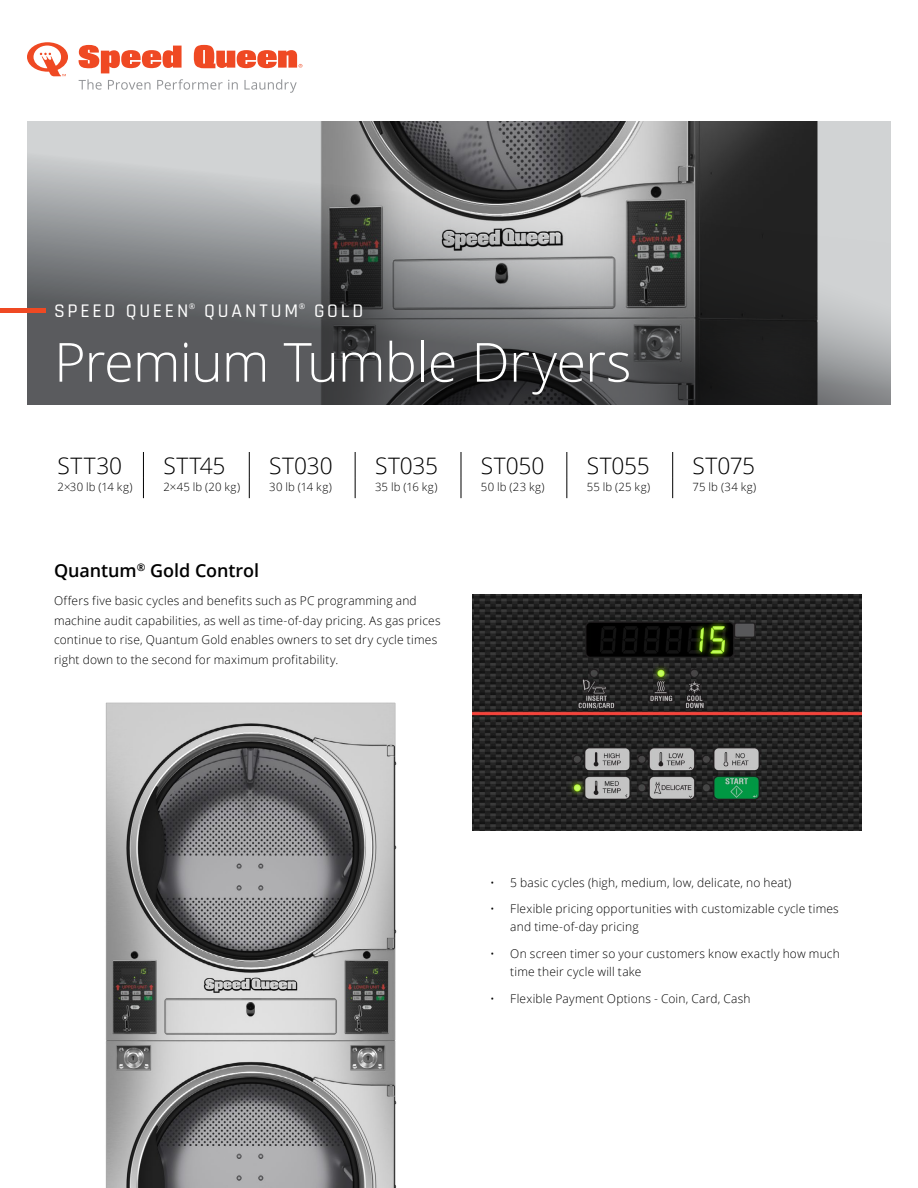
<style>
.page{position:relative;width:918px;height:1188px;background:#fff}
.page>*{position:absolute;margin:0;border:0;box-sizing:border-box;transform-origin:0 0}
.t1{font:300 54px "Open Sans";letter-spacing:-.015em;color:#fff}
.t2{font:300 22.65px "Open Sans";color:#000}
.t3{font:500 19.5px "Rajdhani";letter-spacing:.14em;color:#fff}
.t4{font:600 18px "Open Sans";letter-spacing:-.005em;color:#000}
.t5{font:300 12px/19.5px "Open Sans";letter-spacing:.015em;color:#000}
.t6{font:300 11.4px "Open Sans";letter-spacing:.015em;color:#000}
.t7{font:7.8px "Open Sans";color:#fff}
</style>
<div class="page">
<svg style="left:79px;top:45px;width:103px;height:28px"></svg>
<svg style="left:194px;top:45px;width:108px;height:23px"></svg>
<svg style="left:27px;top:42px;width:41px;height:34px"></svg>
<svg style="left:79px;top:79px;width:23px;height:11px"></svg>
<svg style="left:108px;top:80px;width:43px;height:10px"></svg>
<svg style="left:157px;top:79px;width:81px;height:11px"></svg>
<svg style="left:244px;top:79px;width:53px;height:14px"></svg>
<svg style="left:27px;top:122px;width:864px;height:283px;background:#737475"></svg>
<hr style="left:0;top:309px;width:46px;height:4px;background:#ef4923">
<svg style="left:143px;top:452px;width:1px;height:46px"></svg>
<svg style="left:249px;top:452px;width:1px;height:46px"></svg>
<svg style="left:355px;top:452px;width:1px;height:46px"></svg>
<svg style="left:461px;top:452px;width:1px;height:46px"></svg>
<svg style="left:567px;top:452px;width:1px;height:46px"></svg>
<img style="left:105px;top:702px;width:292px;height:486px">
<svg style="left:672px;top:452px;width:1px;height:46px"></svg>
<img style="left:472px;top:594px;width:390px;height:236px">
<h3 class="t3" style="left:54px;top:299px;width:136px">SPEED QUEEN</h3>
<p class="t7" style="left:189px;top:301px;width:8px">®</p>
<h3 class="t3" style="left:204px;top:299px;width:95px">QUANTUM</h3>
<p class="t7" style="left:299px;top:301px;width:8px">®</p>
<h3 class="t3" style="left:314px;top:299px;width:51px">GOLD</h3>
<h1 class="t1" style="left:54px;top:325px;width:579px">Premium Tumble Dryers</h1>
<h2 class="t2" style="left:58px;top:450px;width:66px">STT30</h2>
<p class="t6" style="left:58px;top:479px;width:76px">2×30 lb (14 kg)</p>
<h2 class="t2" style="left:163px;top:450px;width:63px">STT45</h2>
<p class="t6" style="left:163px;top:479px;width:78px">2×45 lb (20 kg)</p>
<h2 class="t2" style="left:269px;top:450px;width:65px">ST030</h2>
<p class="t6" style="left:269px;top:479px;width:64px">30 lb (14 kg)</p>
<h2 class="t2" style="left:375px;top:450px;width:64px">ST035</h2>
<p class="t6" style="left:375px;top:479px;width:64px">35 lb (16 kg)</p>
<h2 class="t2" style="left:481px;top:450px;width:65px">ST050</h2>
<p class="t6" style="left:481px;top:479px;width:65px">50 lb (23 kg)</p>
<h2 class="t2" style="left:587px;top:450px;width:64px">ST055</h2>
<p class="t6" style="left:587px;top:479px;width:65px">55 lb (25 kg)</p>
<h2 class="t2" style="left:693px;top:450px;width:64px">ST075</h2>
<p class="t6" style="left:693px;top:479px;width:65px">75 lb (34 kg)</p>
<h3 class="t4" style="left:54px;top:558px;width:207px">Quantum<sup>®</sup> Gold Control</h3>
<p class="t5" style="left:54px;top:591px;width:388px">Offers five basic cycles and benefits such as PC programming and machine audit capabilities, as well as time-of-day pricing. As gas prices continue to rise, Quantum Gold enables owners to set dry cycle times right down to the second for maximum profitability.</p>
<p class="t5" style="left:490px;top:872px;width:303px">• 5 basic cycles (high, medium, low, delicate, no heat)</p>
<p class="t5" style="left:510px;top:900px;width:330px;line-height:18px;text-indent:-20px">• Flexible pricing opportunities with customizable cycle times and time-of-day pricing</p>
<p class="t5" style="left:510px;top:944px;width:331px;line-height:18px;text-indent:-20px">• On screen timer so your customers know exactly how much time their cycle will take</p>
<p class="t5" style="left:490px;top:988px;width:262px">• Flexible Payment Options - Coin, Card, Cash</p>
</div>
